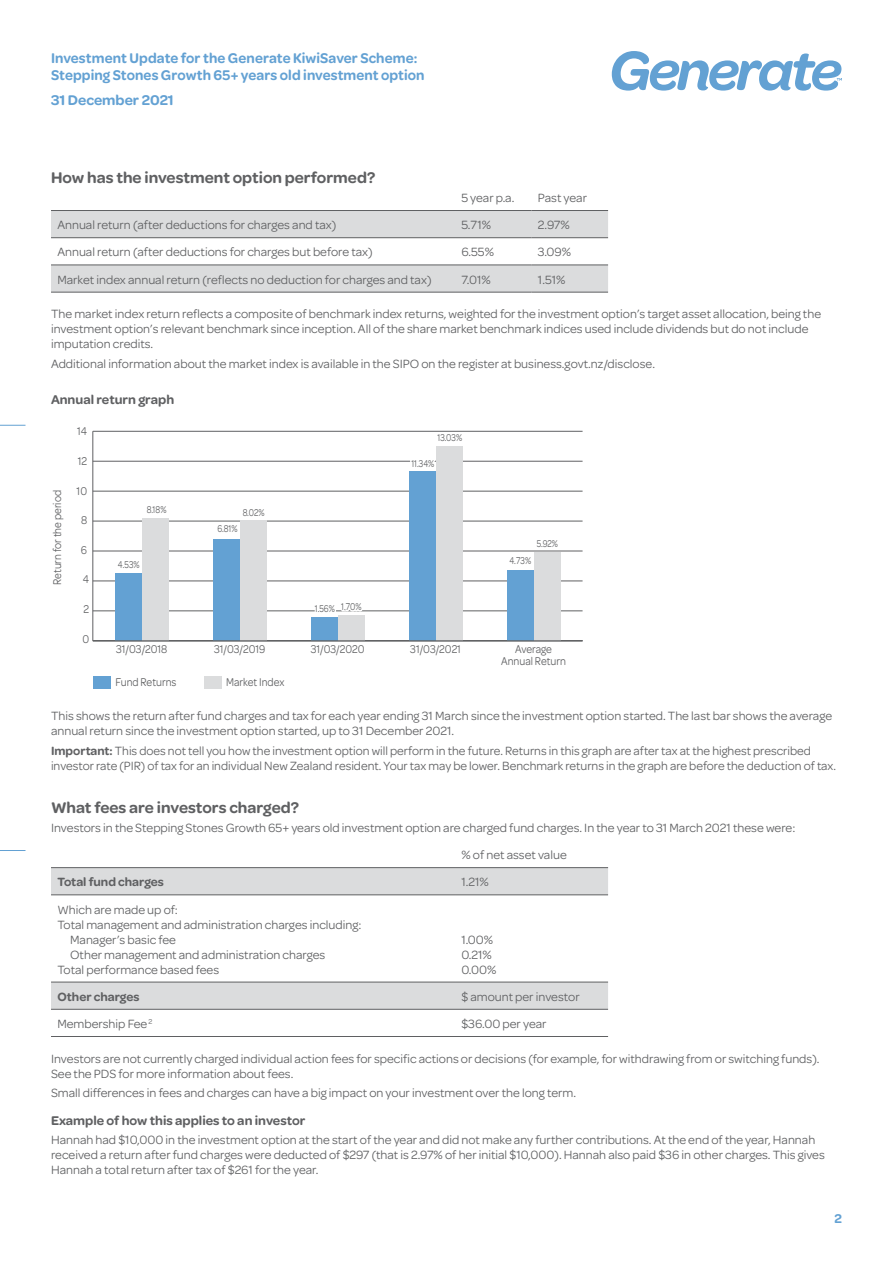
<style>
.page{position:relative;width:893px;height:1263px;background:#fff}
.page>*{position:absolute;margin:0;border:0;box-sizing:border-box;transform-origin:0 0}
.t1{font:600 16.5px "Omnes";color:#5f6062}
.t2{font:600 15px/16.5px "Omnes";letter-spacing:.005em;color:#63a1d3;scale:.96 1}
.t3{font:600 15px "Omnes";letter-spacing:.005em;color:#63a1d3}
.t4{font:600 13.5px "Omnes";color:#5f6062}
.t5{font:600 13.5px "Omnes";color:#63a1d3}
.t6{font:12.75px/15px "Omnes";color:#5f6062}
.t7{font:600 12.75px "Omnes";color:#5f6062}
.t8{font:12px/12px "Omnes";color:#5f6062;text-align:center;scale:.9 1}
.t9{font:10.5px "Omnes";color:#5f6062;scale:.8 1}
.s1{font-weight:600}
</style>
<div class="page">
<svg style="left:0;top:425px;width:26px;height:1px"></svg>
<svg style="left:0;top:850px;width:26px;height:1px"></svg>
<svg style="left:612px;top:51px;width:230px;height:40px"></svg>
<hr style="left:93px;top:431px;width:1px;height:210px;background:#5f6062">
<hr style="left:93px;top:611px;width:490px;height:1px;background:#5f6062">
<hr style="left:93px;top:581px;width:490px;height:1px;background:#5f6062">
<hr style="left:93px;top:551px;width:490px;height:1px;background:#5f6062">
<hr style="left:93px;top:521px;width:490px;height:1px;background:#5f6062">
<hr style="left:93px;top:491px;width:490px;height:1px;background:#5f6062">
<hr style="left:93px;top:461px;width:490px;height:1px;background:#5f6062">
<hr style="left:93px;top:431px;width:490px;height:1px;background:#5f6062">
<div style="left:142px;top:518px;width:27px;height:123px;background:#dbdcdd"></div>
<div style="left:240px;top:521px;width:27px;height:120px;background:#dbdcdd"></div>
<div style="left:338px;top:615px;width:27px;height:26px;background:#dbdcdd"></div>
<div style="left:436px;top:446px;width:27px;height:195px;background:#dbdcdd"></div>
<div style="left:534px;top:552px;width:26px;height:89px;background:#dbdcdd"></div>
<div style="left:115px;top:573px;width:27px;height:68px;background:#63a1d3"></div>
<div style="left:213px;top:539px;width:27px;height:102px;background:#63a1d3"></div>
<div style="left:311px;top:617px;width:27px;height:24px;background:#63a1d3"></div>
<div style="left:409px;top:471px;width:27px;height:170px;background:#63a1d3"></div>
<div style="left:507px;top:570px;width:27px;height:71px;background:#63a1d3"></div>
<svg style="left:115px;top:551px;width:27px;height:1px"></svg>
<div style="left:94px;top:676px;width:17px;height:13px;background:#63a1d3"></div>
<div style="left:204px;top:676px;width:17px;height:13px;background:#dbdcdd"></div>
<svg style="left:311px;top:610px;width:54px;height:2px"></svg>
<svg style="left:506px;top:550px;width:56px;height:29px"></svg>
<hr style="left:93px;top:640px;width:490px;height:1px;background:#5f6062">
<svg style="left:214px;top:520px;width:54px;height:2px"></svg>
<svg style="left:408px;top:430px;width:58px;height:32px"></svg>
<svg style="left:51px;top:211px;width:557px;height:81px;fill:#dbdcdd"></svg>
<hr style="left:51px;top:210px;width:404px;height:1px;background:#5f6062">
<hr style="left:455px;top:210px;width:76px;height:1px;background:#5f6062">
<hr style="left:531px;top:210px;width:77px;height:1px;background:#5f6062">
<hr style="left:51px;top:237px;width:404px;height:1px;background:#5f6062">
<hr style="left:455px;top:237px;width:76px;height:1px;background:#5f6062">
<hr style="left:531px;top:237px;width:77px;height:1px;background:#5f6062">
<hr style="left:51px;top:265px;width:404px;height:1px;background:#5f6062">
<hr style="left:455px;top:265px;width:76px;height:1px;background:#5f6062">
<hr style="left:531px;top:265px;width:77px;height:1px;background:#5f6062">
<hr style="left:51px;top:292px;width:404px;height:1px;background:#5f6062">
<hr style="left:455px;top:292px;width:76px;height:1px;background:#5f6062">
<hr style="left:531px;top:292px;width:77px;height:1px;background:#5f6062">
<svg style="left:51px;top:868px;width:557px;height:141px"></svg>
<hr style="left:51px;top:867px;width:404px;height:1px;background:#5f6062">
<hr style="left:455px;top:867px;width:153px;height:1px;background:#5f6062">
<hr style="left:51px;top:894px;width:404px;height:1px;background:#5f6062">
<hr style="left:455px;top:894px;width:153px;height:1px;background:#5f6062">
<hr style="left:51px;top:982px;width:404px;height:1px;background:#5f6062">
<hr style="left:455px;top:982px;width:153px;height:1px;background:#5f6062">
<hr style="left:51px;top:1009px;width:404px;height:1px;background:#5f6062">
<hr style="left:455px;top:1009px;width:153px;height:1px;background:#5f6062">
<hr style="left:51px;top:1036px;width:404px;height:1px;background:#5f6062">
<hr style="left:455px;top:1036px;width:153px;height:1px;background:#5f6062">
<p class="t2" style="left:51px;top:50px;width:391px">Investment Update for the Generate KiwiSaver Scheme:<br>Stepping Stones Growth 65+ years old investment option</p>
<p class="t3" style="left:51px;top:91px;width:124px">31 December 2021</p>
<p class="t1" style="left:51px;top:168px;width:326px">How has the investment option performed?</p>
<p class="t6" style="left:461px;top:190px;width:54px">5 year p.a.</p>
<p class="t6" style="left:538px;top:190px;width:51px">Past year</p>
<p class="t6" style="left:57px;top:217px;width:280px">Annual return (after deductions for charges and tax)</p>
<p class="t6" style="left:461px;top:217px;width:31px">5.71%</p>
<p class="t6" style="left:538px;top:217px;width:33px">2.97%</p>
<p class="t6" style="left:57px;top:245px;width:317px">Annual return (after deductions for charges but before tax)</p>
<p class="t6" style="left:461px;top:245px;width:34px">6.55%</p>
<p class="t6" style="left:538px;top:245px;width:35px">3.09%</p>
<p class="t6" style="left:57px;top:272px;width:376px">Market index annual return (reflects no deduction for charges and tax)</p>
<p class="t6" style="left:461px;top:272px;width:31px">7.01%</p>
<p class="t6" style="left:538px;top:272px;width:29px">1.51%</p>
<p class="t6" style="left:51px;top:307px;width:772px">The market index return reflects a composite of benchmark index returns, weighted for the investment option’s target asset allocation, being the investment option’s relevant benchmark since inception. All of the share market benchmark indices used include dividends but do not include imputation credits.</p>
<p class="t6" style="left:51px;top:356px;width:605px">Additional information about the market index is available in the SIPO on the register at business.govt.nz/disclose.</p>
<p class="t4" style="left:51px;top:392px;width:125px">Annual return graph</p>
<p class="t8" style="left:51px;top:585px;width:107px;rotate:-90deg">Return for the period</p>
<p class="t8" style="left:77px;top:425px;width:13px">14</p>
<p class="t8" style="left:78px;top:455px;width:12px">12</p>
<p class="t8" style="left:77px;top:485px;width:13px">10</p>
<p class="t8" style="left:81px;top:514px;width:8px">8</p>
<p class="t8" style="left:81px;top:544px;width:8px">6</p>
<p class="t8" style="left:83px;top:573px;width:8px">4</p>
<p class="t8" style="left:84px;top:603px;width:8px">2</p>
<p class="t8" style="left:82px;top:633px;width:9px">0</p>
<p class="t9" style="left:438px;top:432px;width:32px">13.03%</p>
<p class="t9" style="left:147px;top:503px;width:26px">8.18%</p>
<p class="t9" style="left:118px;top:559px;width:29px">4.53%</p>
<p class="t9" style="left:243px;top:507px;width:29px">8.02%</p>
<p class="t9" style="left:217px;top:523px;width:27px">6.81%</p>
<p class="t9" style="left:411px;top:457px;width:30px">11.34%</p>
<p class="t9" style="left:315px;top:602px;width:60px">1.56% 1.70%</p>
<p class="t8" style="left:116px;top:643px;width:59px">31/03/2018</p>
<p class="t8" style="left:214px;top:643px;width:59px">31/03/2019</p>
<p class="t8" style="left:311px;top:643px;width:61px">31/03/2020</p>
<p class="t8" style="left:410px;top:643px;width:58px">31/03/2021</p>
<p class="t8" style="left:115px;top:676px;width:69px">Fund Returns</p>
<p class="t8" style="left:226px;top:676px;width:66px">Market Index</p>
<p class="t9" style="left:537px;top:538px;width:28px">5.92%</p>
<p class="t9" style="left:509px;top:555px;width:29px">4.73%</p>
<p class="t8" style="left:501px;top:643px;width:73px">Average<br>Annual Return</p>
<p class="t6" style="left:51px;top:709px;width:783px">This shows the return after fund charges and tax for each year ending 31 March since the investment option started. The last bar shows the average annual return since the investment option started, up to 31 December 2021.</p>
<p class="t6" style="left:51px;top:743px;width:786px"><span class="s1">Important:</span> This does not tell you how the investment option will perform in the future. Returns in this graph are after tax at the highest prescribed investor rate (PIR) of tax for an individual New Zealand resident. Your tax may be lower. Benchmark returns in the graph are before the deduction of tax.</p>
<p class="t1" style="left:51px;top:798px;width:249px">What fees are investors charged?</p>
<p class="t6" style="left:461px;top:814px;width:336px;line-height:27.2px;text-indent:-410px">Investors in the Stepping Stones Growth 65+ years old investment option are charged fund charges. In the year to 31 March 2021 these were: % of net asset value</p>
<p class="t7" style="left:57px;top:875px;width:108px">Total fund charges</p>
<p class="t6" style="left:461px;top:875px;width:29px">1.21%</p>
<p class="t6" style="left:57px;top:902px;width:122px">Which are made up of:</p>
<p class="t6" style="left:57px;top:917px;width:306px">Total management and administration charges including:</p>
<p class="t6" style="left:70px;top:932px;width:107px">Manager’s basic fee</p>
<p class="t6" style="left:70px;top:947px;width:257px">Other management and administration charges</p>
<p class="t6" style="left:57px;top:962px;width:163px">Total performance based fees</p>
<p class="t6" style="left:461px;top:932px;width:37px">1.00%<br>0.21%<br>0.00%</p>
<p class="t7" style="left:57px;top:989px;width:84px">Other charges</p>
<p class="t6" style="left:461px;top:989px;width:120px">$ amount per investor</p>
<p class="t6" style="left:57px;top:1016px;width:97px">Membership Fee <sup>2</sup></p>
<p class="t6" style="left:461px;top:1016px;width:87px">$36.00 per year</p>
<p class="t6" style="left:51px;top:1051px;width:770px">Investors are not currently charged individual action fees for specific actions or decisions (for example, for withdrawing from or switching funds).<br>See the PDS for more information about fees.</p>
<p class="t6" style="left:51px;top:1085px;width:526px">Small differences in fees and charges can have a big impact on your investment over the long term.</p>
<p class="t4" style="left:51px;top:1112px;width:256px">Example of how this applies to an investor</p>
<p class="t6" style="left:51px;top:1132px;width:775px">Hannah had $10,000 in the investment option at the start of the year and did not make any further contributions. At the end of the year, Hannah received a return after fund charges were deducted of $297 (that is 2.97% of her initial $10,000). Hannah also paid $36 in other charges. This gives<br>Hannah a total return after tax of $261 for the year.</p>
<p class="t5" style="left:834px;top:1210px;width:9px">2</p>
</div>
